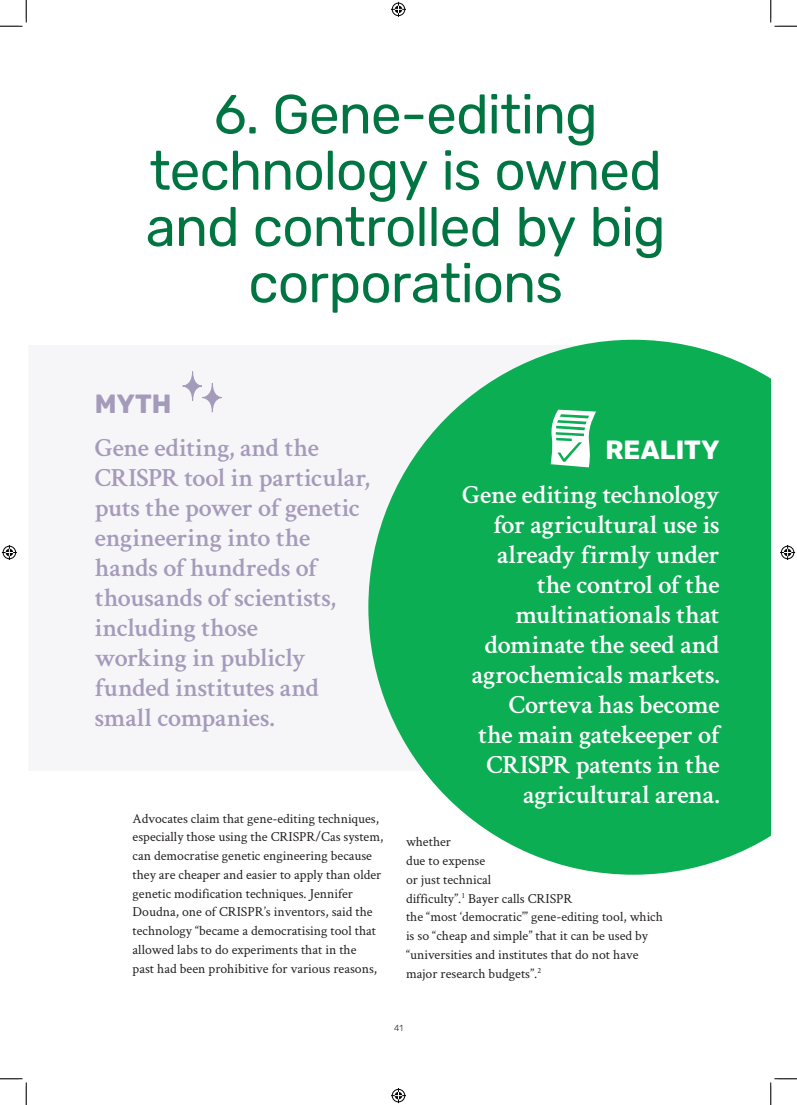
<style>
.page{position:relative;width:797px;height:1105px;background:#fff}
.page>*{position:absolute;margin:0;border:0;box-sizing:border-box;transform-origin:0 0}
.Headline_Rubik_Reg_4{font:55px "Rubik";letter-spacing:-.02em;color:#007542}
.Quote_Crimson_Text_S{font:600 26.25px/30px "Crimson Text";letter-spacing:-.01em;color:#fff;text-align:right}
.Quote_Crimson_Text_S-2{font:600 26.25px/30px "Crimson Text";letter-spacing:-.01em;color:#a49bbb}
.Quote_Crimson_Text_S-3{font:700 26.25px "Rubik";letter-spacing:.005em;color:#fff}
.Quote_Crimson_Text_S-4{font:700 26.25px "Rubik";color:#a49bbb}
.Crimson_Text_Reg_11{font:13.75px/18.8px "Crimson Text";color:#231f20}
.t1{font:300 8.75px "Rubik";color:#231f20}
</style>
<div class="page">
<svg style="left:183px;top:371px;width:19px;height:30px"></svg>
<div style="left:182px;top:371px;width:20px;height:30px;border:1px solid #a49bbb;border-radius:50%"></div>
<svg style="left:202px;top:383px;width:20px;height:29px"></svg>
<div style="left:202px;top:383px;width:20px;height:29px;border:1px solid #a49bbb;border-radius:50%"></div>
<svg style="left:368px;top:340px;width:402px;height:535px;fill:#0cae53"></svg>
<svg style="left:549px;top:410px;width:47px;height:57px"></svg>
<svg style="left:0;top:0;width:27px;height:27px"></svg>
<svg style="left:0;top:1078px;width:27px;height:27px"></svg>
<svg style="left:770px;top:0;width:27px;height:27px"></svg>
<svg style="left:770px;top:1078px;width:27px;height:27px"></svg>
<svg style="left:391px;top:2px;width:15px;height:15px"></svg>
<svg style="left:391px;top:1088px;width:15px;height:15px"></svg>
<svg style="left:2px;top:545px;width:15px;height:15px"></svg>
<svg style="left:780px;top:545px;width:15px;height:15px"></svg>
<p class="Headline_Rubik_Reg_4" style="left:214px;top:83px;width:385px">6. Gene-editing</p>
<p class="Headline_Rubik_Reg_4" style="left:149px;top:140px;width:514px">technology is owned</p>
<p class="Headline_Rubik_Reg_4" style="left:146px;top:196px;width:521px">and controlled by big</p>
<p class="Headline_Rubik_Reg_4" style="left:248px;top:252px;width:316px">corporations</p>
<p class="Quote_Crimson_Text_S-4" style="left:95px;top:389px;width:78px">MYTH</p>
<p class="Quote_Crimson_Text_S-2" style="left:95px;top:431px;width:276px">Gene editing, and the<br>CRISPR tool in particular, puts the power of genetic engineering into the hands of hundreds of thousands of scientists, including those<br>working in publicly funded institutes and small companies.</p>
<p class="Quote_Crimson_Text_S-3" style="left:605px;top:435px;width:116px">REALITY</p>
<p class="Quote_Crimson_Text_S" style="left:462px;top:478px;width:259px">Gene editing technology for agricultural use is</p>
<p class="Quote_Crimson_Text_S" style="left:472px;top:538px;width:249px">already firmly under the control of the multinationals that dominate the seed and agrochemicals markets.<br>Corteva has become the main gatekeeper of<br>CRISPR patents in the</p>
<p class="Quote_Crimson_Text_S" style="left:523px;top:778px;width:198px">agricultural arena.</p>
<p class="Crimson_Text_Reg_11" style="left:133px;top:808px;width:248px">Advocates claim that gene-editing techniques,</p>
<p class="Crimson_Text_Reg_11" style="left:133px;top:827px;width:252px">especially those using the CRISPR/Cas system, can democratise genetic engineering because they are cheaper and easier to apply than older genetic modification techniques. Jennifer Doudna, one of CRISPR’s inventors, said the technology “became a democratising tool that allowed labs to do experiments that in the<br>past had been prohibitive for various reasons,</p>
<p class="Crimson_Text_Reg_11" style="left:406px;top:832px;width:258px">whether<br>due to expense<br>or just technical<br>difficulty”.<sup>1</sup> Bayer calls CRISPR<br>the “most ‘democratic’” gene-editing tool, which is so “cheap and simple” that it can be used by “universities and institutes that do not have major research budgets”.<sup>2</sup></p>
<p class="t1" style="left:394px;top:1023px;width:10px">41</p>
</div>
